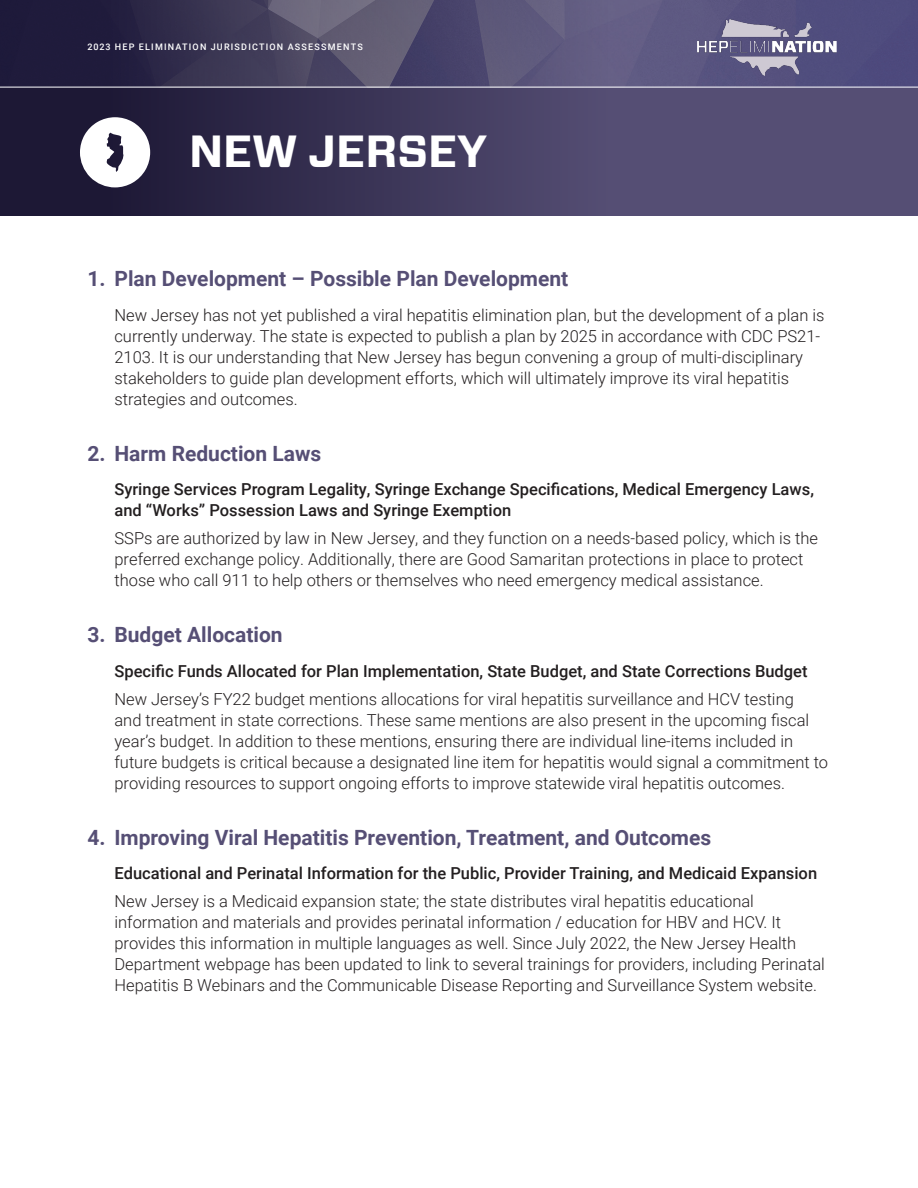
<style>
.page{position:relative;width:918px;height:1188px;background:#fff}
.page>*{position:absolute;margin:0;border:0;box-sizing:border-box;transform-origin:0 0}
._1_STATES{font:700 45px "Forza";color:#fff}
._2_NO_SUBHEADS{font:700 21px "Roboto";color:#564f75}
._4_TEXT{font:300 16.5px/21px "Roboto";color:#231f20}
._3_INTRO_GRAPH{font:500 16.5px/21px "Roboto";color:#231f20}
.t1{font:500 9px "Roboto";letter-spacing:.135em;color:#fff}
</style>
<div class="page">
<svg style="left:0;top:0;width:918px;height:216px;background:#443e61"></svg>
<hr style="left:0;top:87px;width:918px;height:1px;background:#fff">
<img style="left:697px;top:19px;width:140px;height:57px">
<svg style="left:80px;top:117px;width:70px;height:70px"></svg>
<p class="t1" style="left:87px;top:40px;width:277px">2023 HEP ELIMINATION JURISDICTION ASSESSMENTS</p>
<p class="_1_STATES" style="left:189px;top:121px;width:299px">NEW JERSEY</p>
<p class="_2_NO_SUBHEADS" style="left:87px;top:264px;width:482px">1. Plan Development – Possible Plan Development</p>
<p class="_4_TEXT" style="left:114px;top:304px;width:711px">New Jersey has not yet published a viral hepatitis elimination plan, but the development of a plan is currently underway. The state is expected to publish a plan by 2025 in accordance with CDC PS21- 2103. It is our understanding that New Jersey has begun convening a group of multi-disciplinary stakeholders to guide plan development efforts, which will ultimately improve its viral hepatitis strategies and outcomes.</p>
<p class="_2_NO_SUBHEADS" style="left:87px;top:439px;width:235px">2. Harm Reduction Laws</p>
<p class="_3_INTRO_GRAPH" style="left:114px;top:478px;width:701px">Syringe Services Program Legality, Syringe Exchange Specifications, Medical Emergency Laws, and “Works” Possession Laws and Syringe Exemption</p>
<p class="_4_TEXT" style="left:114px;top:527px;width:705px">SSPs are authorized by law in New Jersey, and they function on a needs-based policy, which is the preferred exchange policy. Additionally, there are Good Samaritan protections in place to protect those who call 911 to help others or themselves who need emergency medical assistance.</p>
<p class="_2_NO_SUBHEADS" style="left:87px;top:620px;width:197px">3. Budget Allocation</p>
<p class="_3_INTRO_GRAPH" style="left:114px;top:660px;width:695px">Specific Funds Allocated for Plan Implementation, State Budget, and State Corrections Budget</p>
<p class="_4_TEXT" style="left:114px;top:688px;width:715px">New Jersey’s FY22 budget mentions allocations for viral hepatitis surveillance and HCV testing<br>and treatment in state corrections. These same mentions are also present in the upcoming fiscal year’s budget. In addition to these mentions, ensuring there are individual line-items included in future budgets is critical because a designated line item for hepatitis would signal a commitment to providing resources to support ongoing efforts to improve statewide viral hepatitis outcomes.</p>
<p class="_2_NO_SUBHEADS" style="left:87px;top:823px;width:625px">4. Improving Viral Hepatitis Prevention, Treatment, and Outcomes</p>
<p class="_3_INTRO_GRAPH" style="left:114px;top:862px;width:704px">Educational and Perinatal Information for the Public, Provider Training, and Medicaid Expansion</p>
<p class="_4_TEXT" style="left:114px;top:890px;width:712px">New Jersey is a Medicaid expansion state; the state distributes viral hepatitis educational information and materials and provides perinatal information / education for HBV and HCV. It provides this information in multiple languages as well. Since July 2022, the New Jersey Health Department webpage has been updated to link to several trainings for providers, including Perinatal Hepatitis B Webinars and the Communicable Disease Reporting and Surveillance System website.</p>
</div>
